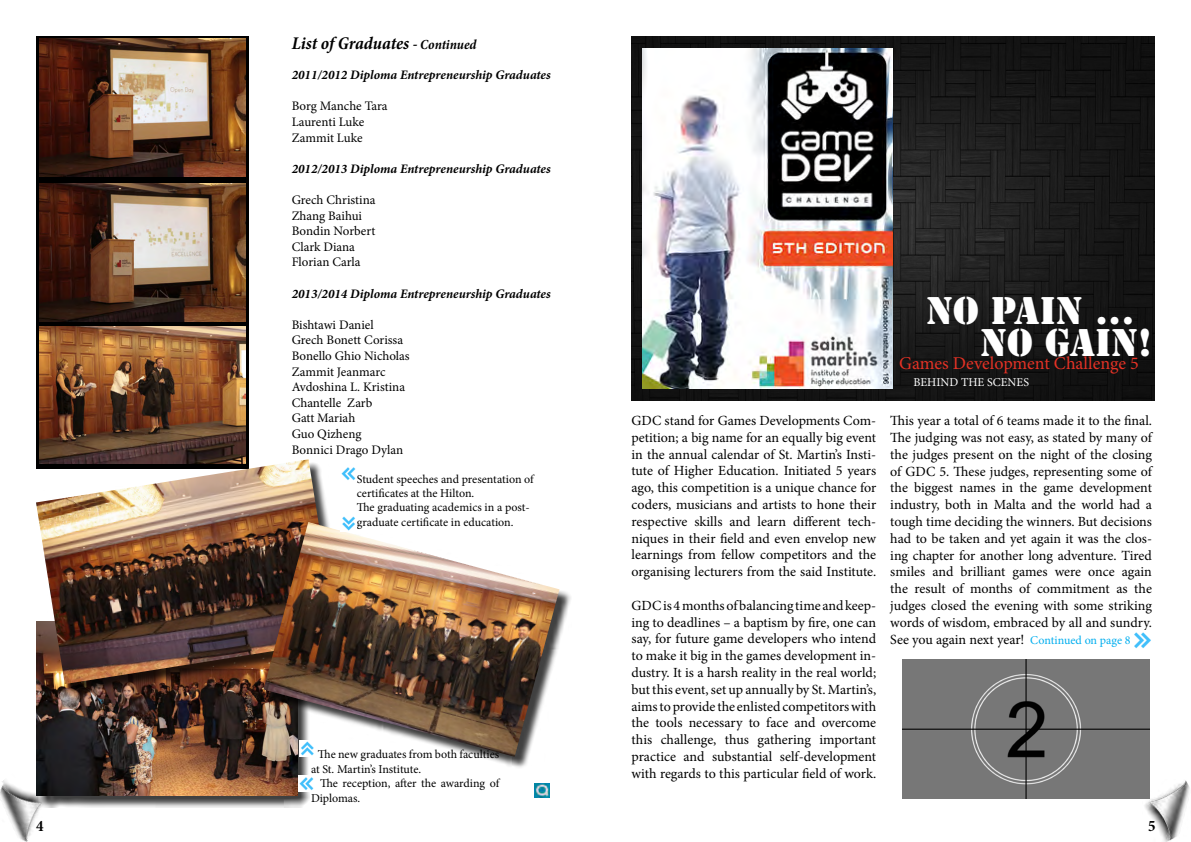
<style>
.page{position:relative;width:1191px;height:842px;background:#fff}
.page>*{position:absolute;margin:0;border:0;box-sizing:border-box;transform-origin:0 0}
.t1{font:36px/31.2px "Stencil Std";color:#fff}
.t2{font:18px "Minion Pro";color:#e53225}
.t3{font:italic 700 condensed 18px "Minion Pro";letter-spacing:-.005em;color:#000}
.t4{font:700 condensed 16px "Minion Pro";color:#000}
.t5{font:14px/16.8px "Minion Pro";letter-spacing:-.005em;color:#000;text-align:justify}
.t6{font:13px/15.6px "Minion Pro";letter-spacing:-.005em;color:#000}
.t7{font:italic 700 13px "Minion Pro";letter-spacing:-.005em;color:#000}
.t8{font:12px/14.4px "Minion Pro";color:#000}
.t9{font:12px "Minion Pro";color:#fff}
.s1{font-size:16px}
.s2{font-size:14px}
.s3{font-size:12px;color:#00aeef}
</style>
<div class="page">
<img style="left:631px;top:37px;width:524px;height:364px">
<svg style="left:36px;top:36px;width:213px;height:144px;background:#140c07"></svg>
<img style="left:40px;top:39px;width:206px;height:137px">
<div style="left:36px;top:180px;width:213px;height:144px;background:linear-gradient(to right,#000,#000)"></div>
<img style="left:40px;top:184px;width:206px;height:137px">
<svg style="left:36px;top:324px;width:213px;height:135px;background:#30241a"></svg>
<img style="left:40px;top:327px;width:205px;height:132px">
<div style="left:37px;top:622px;width:273px;height:186px;background:#000;opacity:.75"></div>
<img style="left:36px;top:684px;width:261px;height:111px">
<div style="left:38px;top:461px;width:311px;height:235px;background:#000;opacity:.75"></div>
<img style="left:36px;top:459px;width:301px;height:225px">
<div style="left:265px;top:524px;width:307px;height:245px;background:#000;opacity:.75"></div>
<img style="left:263px;top:522px;width:296px;height:235px">
<img style="left:298px;top:775px;width:16px;height:16px">
<img style="left:299px;top:740px;width:16px;height:16px">
<img style="left:341px;top:466px;width:15px;height:16px">
<img style="left:340px;top:515px;width:16px;height:16px">
<img style="left:1134px;top:632px;width:17px;height:17px">
<img style="left:642px;top:49px;width:250px;height:340px">
<img style="left:1142px;top:780px;width:48px;height:62px">
<img style="left:0;top:766px;width:60px;height:76px">
<img style="left:535px;top:783px;width:14px;height:14px">
<img style="left:902px;top:660px;width:248px;height:138px">
<p class="t3" style="left:292px;top:31px;width:186px">List of Graduates <span class="s1">-</span> <span class="s2">Continued</span></p>
<p class="t7" style="left:292px;top:66px;width:260px">2011/2012 Diploma Entrepreneurship Graduates</p>
<p class="t6" style="left:292px;top:98px;width:97px">Borg Manche Tara<br>Laurenti Luke<br>Zammit Luke</p>
<p class="t7" style="left:292px;top:159px;width:260px">2012/2013 Diploma Entrepreneurship Graduates</p>
<p class="t6" style="left:292px;top:192px;width:85px">Grech Christina<br>Zhang Baihui<br>Bondin Norbert<br>Clark Diana<br>Florian Carla</p>
<p class="t7" style="left:292px;top:284px;width:260px">2013/2014 Diploma Entrepreneurship Graduates</p>
<p class="t6" style="left:292px;top:317px;width:119px">Bishtawi Daniel<br>Grech Bonett Corissa<br>Bonello Ghio Nicholas<br>Zammit Jeanmarc<br>Avdoshina L. Kristina<br>Chantelle Zarb<br>Gatt Mariah<br>Guo Qizheng<br>Bonnici Drago Dylan</p>
<p class="t8" style="left:357px;top:472px;width:178px">Student speeches and presentation of certificates at the Hilton.<br>The graduating academics in a post&shy;graduate certificate in education.</p>
<p class="t8" style="left:311px;top:747px;width:190px;text-indent:7px">The new graduates from both faculties at St. Martin’s Institute.</p>
<p class="t8" style="left:311px;top:776px;width:190px;text-indent:9px">The reception, after the awarding of<br>Diplomas.</p>
<p class="t5" style="left:631px;top:412px;width:246px">GDC stand for Games Developments Com&shy;petition; a big name for an equally big event in the annual calendar of St. Martin’s Insti&shy;tute of Higher Education. Initiated 5 years ago, this competition is a unique chance for coders, musicians and artists to hone their respective skills and learn different tech&shy;niques in their field and even envelop new learnings from fellow competitors and the organising lecturers from the said Institute.</p>
<p class="t5" style="left:631px;top:597px;width:246px">GDC is 4 months of balancing time and keep&shy;ing to deadlines – a baptism by fire, one can say, for future game developers who intend to make it big in the games development in&shy;dustry. It is a harsh reality in the real world; but this event, set up annually by St. Martin’s, aims to provide the enlisted competitors with the tools necessary to face and overcome this challenge, thus gathering important practice and substantial self-development with regards to this particular field of work.</p>
<h1 class="t1" style="left:980px;top:296px;width:173px;text-indent:-54px">NO PAIN ...<br>NO GAIN!</h1>
<p class="t2" style="left:899px;top:352px;width:241px">Games Development Challenge 5</p>
<p class="t9" style="left:913px;top:374px;width:117px">BEHIND THE SCENES</p>
<p class="t5" style="left:890px;top:412px;width:263px">This year a total of 6 teams made it to the final.<br>The judging was not easy, as stated by many of the judges present on the night of the closing of GDC 5. These judges, representing some of the biggest names in the game development industry, both in Malta and the world had a tough time deciding the winners. But decisions had to be taken and yet again it was the clos&shy;ing chapter for another long adventure. Tired smiles and brilliant games were once again the result of months of commitment as the judges closed the evening with some striking words of wisdom, embraced by all and sundry.<br>See you again next year! <span class="s3">Continued on page 8</span></p>
<p class="t4" style="left:36px;top:815px;width:9px">4</p>
<p class="t4" style="left:1148px;top:815px;width:9px">5</p>
</div>
